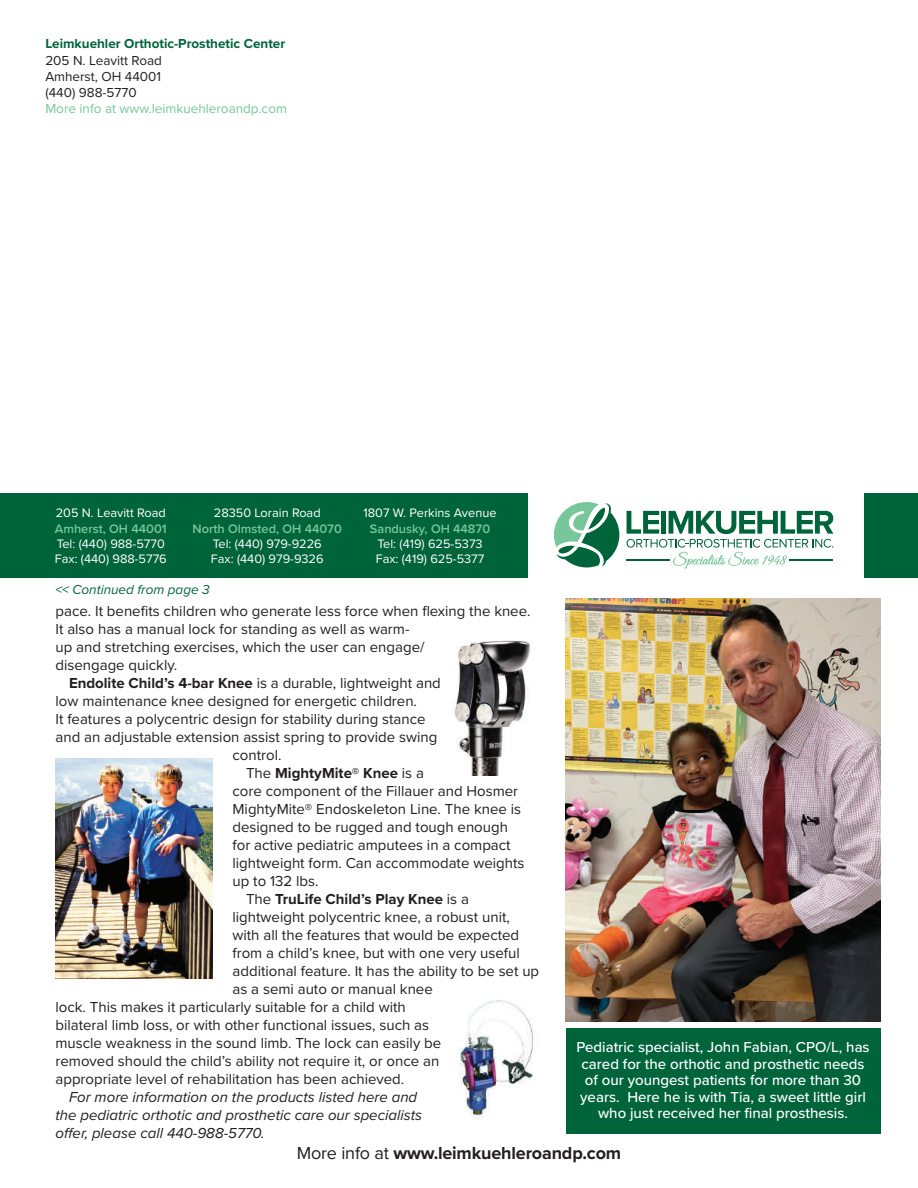
<style>
.page{position:relative;width:918px;height:1188px;background:#fff}
.page>*{position:absolute;margin:0;border:0;box-sizing:border-box;transform-origin:0 0}
.t1{font:700 18px "Proxima Nova";letter-spacing:-.01em;color:#231f20}
.t2{font:15px "Proxima Nova";color:#231f20}
.t3{font:500 15px/16.5px "Proxima Nova";color:#fff;text-align:center}
.t4{font:italic 15px/18px "Proxima Nova";color:#231f20}
.t5{font:700 15px "Proxima Nova";color:#231f20}
.t6{font:13.5px/16.2px "Proxima Nova";color:#231f20;text-align:justify}
.t7{font:700 13.5px "Proxima Nova";color:#00643b}
.t8{font:13.5px "Proxima Nova";color:#77c79a}
.t9{font:italic 13.5px "Proxima Nova";color:#00643b}
.t10{font:12.75px/15.3px "Proxima Nova";color:#fff}
.t11{font:600 12.75px "Proxima Nova";color:#77c79a}
.s1{font-weight:700}
.s2{font-weight:400}
</style>
<div class="page">
<img style="left:566px;top:599px;width:314px;height:423px">
<div style="left:0;top:493px;width:528px;height:85px;background:#00643b"></div>
<svg style="left:554px;top:502px;width:65px;height:65px"></svg>
<svg style="left:627px;top:511px;width:206px;height:58px"></svg>
<div style="left:864px;top:493px;width:54px;height:85px;background:#00643b"></div>
<img style="left:454px;top:640px;width:77px;height:136px">
<img style="left:56px;top:758px;width:156px;height:220px">
<img style="left:459px;top:1000px;width:75px;height:117px">
<div style="left:566px;top:1028px;width:314px;height:106px;background:#00643b"></div>
<p class="t7" style="left:45px;top:34px;width:241px">Leimkuehler Orthotic-Prosthetic Center</p>
<p class="t6" style="left:45px;top:51px;width:118px">205 N. Leavitt Road Amherst, OH 44001 (440) 988-5770</p>
<p class="t8" style="left:45px;top:99px;width:243px">More info at www.leimkuehleroandp.com</p>
<p class="t10" style="left:56px;top:505px;width:111px">205 N. Leavitt Road</p>
<p class="t11" style="left:55px;top:519px;width:113px">Amherst, OH 44001</p>
<p class="t10" style="left:55px;top:536px;width:114px">Tel: (440) 988-5770<br>Fax: (440) 988-5776</p>
<p class="t10" style="left:214px;top:505px;width:108px">28350 Lorain Road</p>
<p class="t11" style="left:193px;top:519px;width:151px">North Olmsted, OH 44070</p>
<p class="t10" style="left:211px;top:536px;width:114px">Tel: (440) 979-9226<br>Fax: (440) 979-9326</p>
<p class="t9" style="left:56px;top:580px;width:156px">&lt;&lt; Continued from page 3</p>
<p class="t10" style="left:364px;top:505px;width:134px">1807 W. Perkins Avenue</p>
<p class="t11" style="left:370px;top:519px;width:122px">Sandusky, OH 44870</p>
<p class="t10" style="left:376px;top:536px;width:110px">Tel: (419) 625-5373<br>Fax: (419) 625-5377</p>
<p class="t2" style="left:56px;top:600px;width:477px">pace. It benefits children who generate less force when flexing the knee.</p>
<p class="t2" style="left:56px;top:618px;width:356px">It also has a manual lock for standing as well as warm-</p>
<p class="t2" style="left:56px;top:636px;width:371px">up and stretching exercises, which the user can engage/</p>
<p class="t2" style="left:56px;top:654px;width:123px">disengage quickly.</p>
<p class="t2" style="left:69px;top:672px;width:373px"><span class="s1">Endolite Child’s 4-bar Knee</span> is a durable, lightweight and</p>
<p class="t2" style="left:56px;top:690px;width:363px">low maintenance knee designed for energetic children.</p>
<p class="t2" style="left:56px;top:708px;width:372px">It features a polycentric design for stability during stance</p>
<p class="t2" style="left:56px;top:726px;width:383px">and an adjustable extension assist spring to provide swing</p>
<p class="t2" style="left:233px;top:744px;width:51px">control.</p>
<p class="t5" style="left:246px;top:762px;width:179px"><span class="s2">The</span> MightyMite® Knee <span class="s2">is a</span></p>
<p class="t2" style="left:233px;top:780px;width:287px">core component of the Fillauer and Hosmer</p>
<p class="t2" style="left:233px;top:798px;width:290px">MightyMite® Endoskeleton Line. The knee is</p>
<p class="t2" style="left:233px;top:816px;width:277px">designed to be rugged and tough enough</p>
<p class="t2" style="left:233px;top:834px;width:280px">for active pediatric amputees in a compact</p>
<p class="t2" style="left:233px;top:852px;width:293px">lightweight form. Can accommodate weights</p>
<p class="t2" style="left:233px;top:870px;width:88px">up to 132 lbs.</p>
<p class="t5" style="left:246px;top:888px;width:225px"><span class="s2">The</span> TruLife Child’s Play Knee <span class="s2">is a</span></p>
<p class="t2" style="left:233px;top:906px;width:279px">lightweight polycentric knee, a robust unit,</p>
<p class="t2" style="left:233px;top:924px;width:288px">with all the features that would be expected</p>
<p class="t2" style="left:233px;top:942px;width:289px">from a child’s knee, but with one very useful</p>
<p class="t2" style="left:233px;top:960px;width:308px">additional feature. It has the ability to be set up</p>
<p class="t2" style="left:233px;top:978px;width:202px">as a semi auto or manual knee</p>
<p class="t2" style="left:56px;top:996px;width:352px">lock. This makes it particularly suitable for a child with</p>
<p class="t2" style="left:56px;top:1014px;width:375px">bilateral limb loss, or with other functional issues, such as</p>
<p class="t2" style="left:56px;top:1032px;width:387px">muscle weakness in the sound limb. The lock can easily be</p>
<p class="t2" style="left:56px;top:1050px;width:385px">removed should the child’s ability not require it, or once an</p>
<p class="t2" style="left:56px;top:1068px;width:350px">appropriate level of rehabilitation has been achieved.</p>
<p class="t4" style="left:56px;top:1087px;width:368px;text-indent:14px">For more information on the products listed here and the pediatric orthotic and prosthetic care our specialists offer, please call 440-988-5770.</p>
<p class="t1" style="left:297px;top:1140px;width:326px"><span class="s2">More info at</span> www.leimkuehleroandp.com</p>
<p class="t3" style="left:576px;top:1038px;width:295px">Pediatric specialist, John Fabian, CPO/L, has cared for the orthotic and prosthetic needs of our youngest patients for more than 30 years. Here he is with Tia, a sweet little girl who just received her final prosthesis.</p>
</div>
